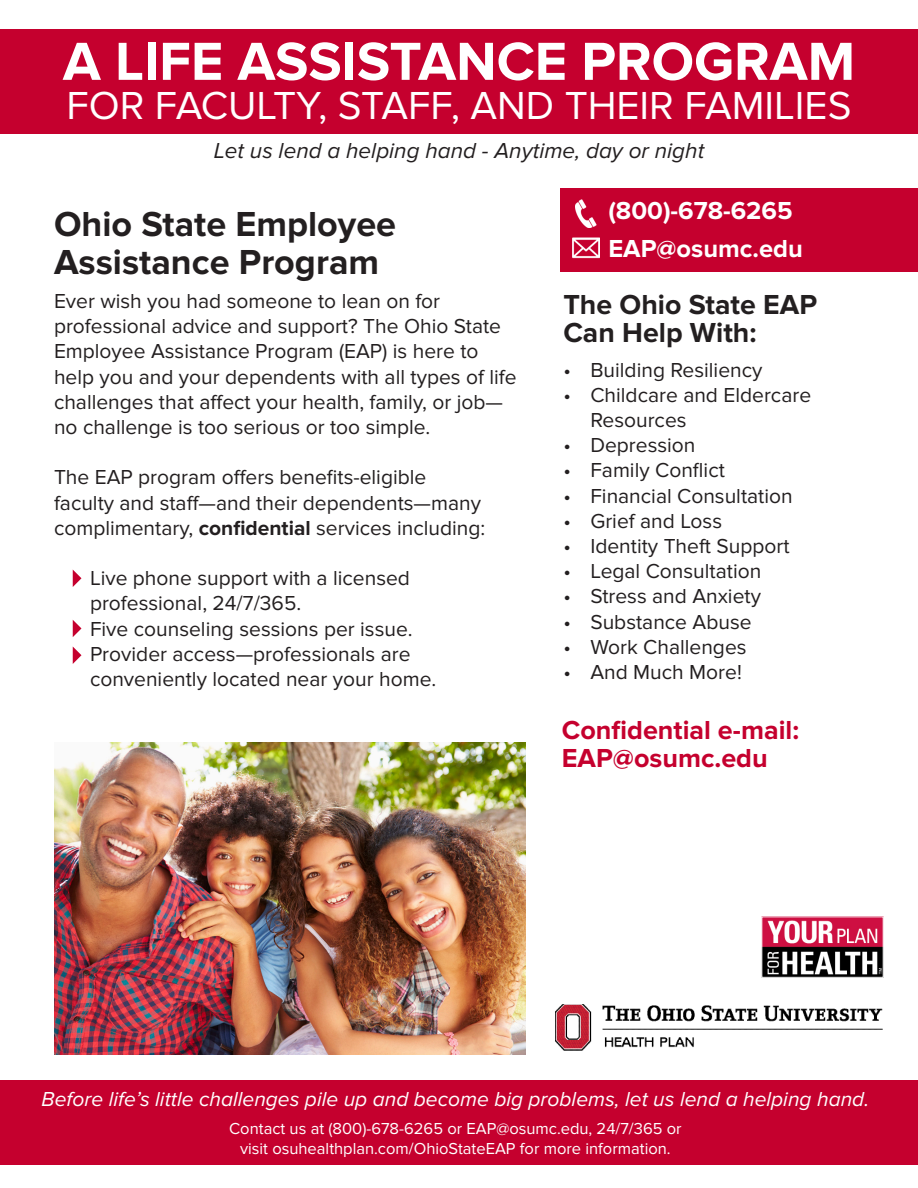
<style>
.page{position:relative;width:918px;height:1188px;background:#fff}
.page>*{position:absolute;margin:0;border:0;box-sizing:border-box;transform-origin:0 0}
.t1{font:700 55.5px "Proxima Nova";color:#fff}
.t2{font:40.5px "Proxima Nova";color:#fff}
.t3{font:700 36px "Proxima Nova";color:#231f20}
.t4{font:700 28.5px/28.5px "Proxima Nova";color:#231f20}
.t5{font:700 27px "Proxima Nova";color:#c5002e}
.t6{font:700 25.5px "Proxima Nova";color:#fff}
.t7{font:italic 22.5px "Proxima Nova";color:#231f20}
.t8{font:21px/25.2px "Proxima Nova";color:#231f20}
.t9{font:italic 21px "Proxima Nova";color:#fff}
.t10{font:16.5px/19.8px "Proxima Nova";color:#fff;text-align:center}
.s1{font-weight:700}
</style>
<div class="page">
<div style="left:0;top:29px;width:918px;height:105px;background:#c5002e"></div>
<div style="left:560px;top:188px;width:358px;height:84px;background:#c5002e"></div>
<div style="left:0;top:1080px;width:918px;height:85px;background:#c5002e"></div>
<svg style="left:73px;top:570px;width:8px;height:17px"></svg>
<svg style="left:73px;top:620px;width:8px;height:17px"></svg>
<svg style="left:73px;top:647px;width:8px;height:17px"></svg>
<img style="left:54px;top:742px;width:472px;height:312px">
<img style="left:763px;top:918px;width:119px;height:58px">
<div style="left:761px;top:916px;width:123px;height:62px;border:1px solid #fff"></div>
<img style="left:555px;top:1004px;width:327px;height:47px">
<img style="left:575px;top:199px;width:20px;height:22px">
<img style="left:572px;top:221px;width:28px;height:38px">
<p class="t1" style="left:63px;top:29px;width:794px">A LIFE ASSISTANCE PROGRAM</p>
<p class="t2" style="left:67px;top:82px;width:786px">FOR FACULTY, STAFF, AND THEIR FAMILIES</p>
<p class="t7" style="left:214px;top:138px;width:492px">Let us lend a helping hand - Anytime, day or night</p>
<p class="t3" style="left:54px;top:204px;width:344px">Ohio State Employee</p>
<p class="t3" style="left:54px;top:241px;width:327px">Assistance Program</p>
<p class="t8" style="left:54px;top:289px;width:464px">Ever wish you had someone to lean on for professional advice and support? The Ohio State Employee Assistance Program (EAP) is here to help you and your dependents with all types of life challenges that affect your health, family, or job— no challenge is too serious or too simple.</p>
<p class="t8" style="left:54px;top:465px;width:433px">The EAP program offers benefits-eligible faculty and staff—and their dependents—many complimentary, <span class="s1">confidential</span> services including:</p>
<p class="t8" style="left:90px;top:566px;width:321px">Live phone support with a licensed professional, 24/7/365.</p>
<p class="t8" style="left:90px;top:616px;width:324px">Five counseling sessions per issue.</p>
<p class="t8" style="left:90px;top:642px;width:348px">Provider access—professionals are conveniently located near your home.</p>
<p class="t6" style="left:608px;top:196px;width:186px">(800)-678-6265</p>
<p class="t6" style="left:608px;top:234px;width:196px">EAP@osumc.edu</p>
<p class="t4" style="left:563px;top:291px;width:255px">The Ohio State EAP<br>Can Help With:</p>
<p class="t8" style="left:563px;top:357px;width:201px">• Building Resiliency</p>
<p class="t8" style="left:590px;top:382px;width:222px;text-indent:-27px">• Childcare and Eldercare<br>Resources</p>
<p class="t8" style="left:563px;top:433px;width:134px">• Depression</p>
<p class="t8" style="left:563px;top:458px;width:163px">• Family Conflict</p>
<p class="t8" style="left:563px;top:483px;width:231px">• Financial Consultation</p>
<p class="t8" style="left:563px;top:508px;width:160px">• Grief and Loss</p>
<p class="t8" style="left:563px;top:534px;width:228px">• Identity Theft Support</p>
<p class="t8" style="left:563px;top:559px;width:199px">• Legal Consultation</p>
<p class="t8" style="left:563px;top:584px;width:199px">• Stress and Anxiety</p>
<p class="t8" style="left:563px;top:609px;width:190px">• Substance Abuse</p>
<p class="t8" style="left:563px;top:634px;width:185px">• Work Challenges</p>
<p class="t8" style="left:563px;top:660px;width:180px">• And Much More!</p>
<p class="t5" style="left:562px;top:714px;width:239px">Confidential e-mail:</p>
<p class="t5" style="left:562px;top:743px;width:207px">EAP@osumc.edu</p>
<p class="t9" style="left:42px;top:1087px;width:829px">Before life’s little challenges pile up and become big problems, let us lend a helping hand.</p>
<p class="t10" style="left:229px;top:1119px;width:454px">Contact us at (800)-678-6265 or EAP@osumc.edu, 24/7/365 or visit osuhealthplan.com/OhioStateEAP for more information.</p>
</div>
